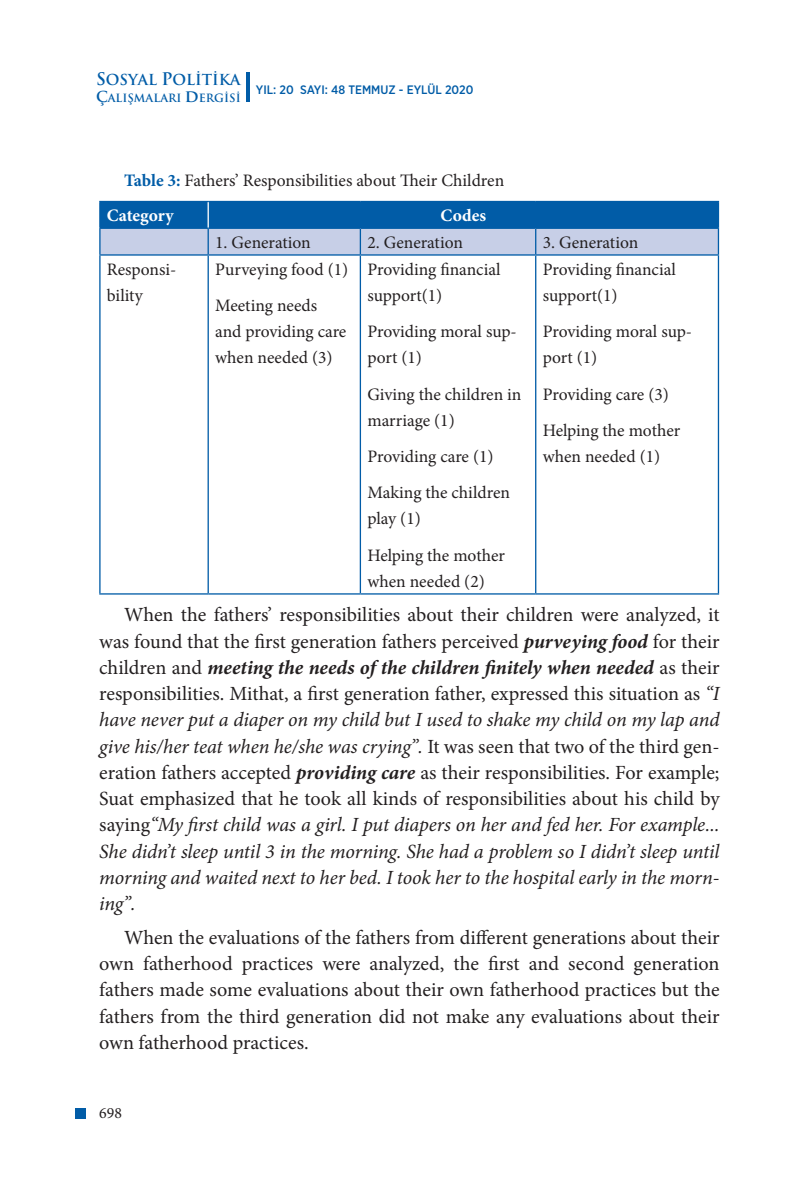
<style>
.page{position:relative;width:794px;height:1191px;background:#fff}
.page>*{position:absolute;margin:0;border:0;box-sizing:border-box;transform-origin:0 0}
.t1{font:20.12px/26.2px "Minion Pro";color:#231f20;text-align:justify}
.t2{font:17.5px/26.2px "Minion Pro";color:#231f20}
.t3{font:700 17.5px "Minion Pro";letter-spacing:.01em;color:#fff}
.t4{font:15.75px "Minion Pro";color:#231f20}
.t5{font:700 14.7px "Trajan Pro";color:#015ca7}
.t6{font:500 12.25px "Gotham Narrow";color:#015ca7}
.t7{font:700 11.2px "Trajan Pro";color:#015ca7}
.s1{font-size:16.97px}
.s2{font-size:14.7px}
.s3{font-size:16.62px}
.s4{font-weight:700;color:#015ca7}
.s5{font-weight:700;color:#fff}
.s6{font-weight:700;font-style:italic}
.s7{font-style:italic}
</style>
<div class="page">
<hr style="left:247px;top:72px;width:3px;height:30px;background:#015ca7">
<div style="left:75px;top:1107px;width:11px;height:11px;background:#015ca7"></div>
<hr style="left:99px;top:201px;width:109px;height:1px;background:#015ca7">
<hr style="left:99px;top:202px;width:2px;height:26px;background:#015ca7">
<hr style="left:99px;top:228px;width:109px;height:1px;background:#015ca7">
<hr style="left:99px;top:229px;width:2px;height:25px;background:#015ca7">
<svg style="left:100px;top:201px;width:619px;height:53px;background:#5e92c5"></svg>
<hr style="left:99px;top:254px;width:109px;height:2px;background:#015ca7">
<hr style="left:99px;top:256px;width:2px;height:337px;background:#015ca7">
<hr style="left:208px;top:254px;width:152px;height:2px;background:#015ca7">
<hr style="left:207px;top:256px;width:2px;height:337px;background:#015ca7">
<hr style="left:360px;top:254px;width:176px;height:2px;background:#015ca7">
<hr style="left:360px;top:256px;width:1px;height:337px;background:#015ca7">
<hr style="left:536px;top:254px;width:183px;height:2px;background:#015ca7">
<hr style="left:535px;top:256px;width:1px;height:337px;background:#015ca7">
<hr style="left:718px;top:256px;width:1px;height:337px;background:#015ca7">
<hr style="left:99px;top:593px;width:109px;height:1px;background:#015ca7">
<hr style="left:208px;top:593px;width:152px;height:1px;background:#015ca7">
<hr style="left:360px;top:593px;width:176px;height:1px;background:#015ca7">
<hr style="left:536px;top:593px;width:183px;height:1px;background:#015ca7">
<hr style="left:207px;top:202px;width:2px;height:26px;background:#fff">
<p class="t5" style="left:96px;top:71px;width:146px"><span class="s1">S</span>OSYAL <span class="s1">P</span>OLİTİKA</p>
<p class="t7" style="left:96px;top:91px;width:146px"><span class="s2">Ç</span>ALIŞMALARI <span class="s3">d</span>ERGİSİ</p>
<p class="t6" style="left:256px;top:82px;width:219px">YIL: 20 SAYI: 48 TEMMUZ - EYLÜL 2020</p>
<p class="t2" style="left:107px;top:163px;width:399px;line-height:34.8px;text-indent:17px"><span class="s4">Table 3:</span> Fathers’ Responsibilities about Their Children<br><span class="s5">Category</span></p>
<p class="t3" style="left:440px;top:203px;width:47px">Codes</p>
<p class="t2" style="left:215px;top:229px;width:97px">1. Generation</p>
<p class="t2" style="left:367px;top:229px;width:97px">2. Generation</p>
<p class="t2" style="left:543px;top:229px;width:97px">3. Generation</p>
<p class="t2" style="left:107px;top:256px;width:71px">Responsi&shy;bility</p>
<p class="t2" style="left:215px;top:251px;width:134px;line-height:36.2px">Purveying food (1)<br>Meeting needs</p>
<p class="t2" style="left:215px;top:318px;width:133px">and providing care when needed (3)</p>
<p class="t2" style="left:367px;top:256px;width:135px">Providing financial support(1)</p>
<p class="t2" style="left:367px;top:318px;width:151px">Providing moral sup&shy;port (1)</p>
<p class="t2" style="left:367px;top:381px;width:156px">Giving the children in marriage (1)</p>
<p class="t2" style="left:367px;top:438px;width:144px;line-height:36.2px">Providing care (1)<br>Making the children</p>
<p class="t2" style="left:367px;top:501px;width:139px;line-height:36.2px">play (1)<br>Helping the mother</p>
<p class="t2" style="left:367px;top:568px;width:119px">when needed (2)</p>
<p class="t2" style="left:543px;top:256px;width:135px">Providing financial support(1)</p>
<p class="t2" style="left:543px;top:318px;width:151px">Providing moral sup&shy;port (1)</p>
<p class="t2" style="left:543px;top:376px;width:139px;line-height:36.2px">Providing care (3)<br>Helping the mother</p>
<p class="t2" style="left:543px;top:443px;width:119px">when needed (1)</p>
<p class="t1" style="left:99px;top:602px;width:622px;text-indent:25px">When the fathers’ responsibilities about their children were analyzed, it was found that the first generation fathers perceived <span class="s6">purveying food</span> for their children and <span class="s6">meeting the needs of the children finitely when needed</span> as their responsibilities. Mithat, a first generation father, expressed this situation as <span class="s7">“I have never put a diaper on my child but I used to shake my child on my lap and give his/her teat when he/she was crying”.</span> It was seen that two of the third gen&shy;eration fathers accepted <span class="s6">providing care</span> as their responsibilities. For example; Suat emphasized that he took all kinds of responsibilities about his child by saying<span class="s7">“My first child was a girl. I put diapers on her and fed her. For example...<br>She didn’t sleep until 3 in the morning. She had a problem so I didn’t sleep until morning and waited next to her bed. I took her to the hospital early in the morn&shy;ing”.</span></p>
<p class="t1" style="left:99px;top:924px;width:622px;text-indent:25px">When the evaluations of the fathers from different generations about their own fatherhood practices were analyzed, the first and second generation fathers made some evaluations about their own fatherhood practices but the fathers from the third generation did not make any evaluations about their own fatherhood practices.</p>
<p class="t4" style="left:99px;top:1102px;width:24px">698</p>
</div>
